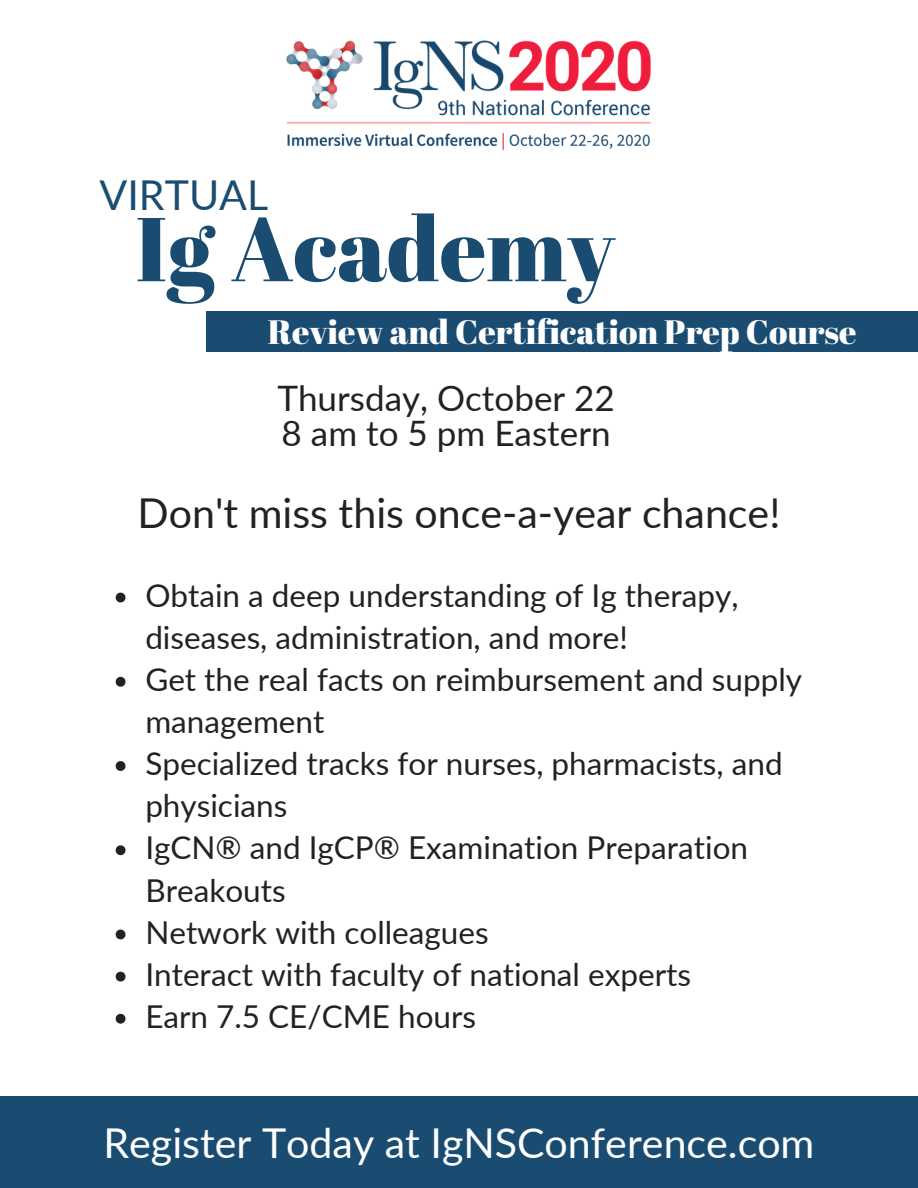
<style>
.page{position:relative;width:918px;height:1188px;background:#fff}
.page>*{position:absolute;margin:0;border:0;box-sizing:border-box;transform-origin:0 0}
.t1{font:90.3px "Abril Fatface";color:#1a4c72}
.t2{font:41.1px "Lato";color:#fff}
.t3{font:41.1px "Lato";color:#222}
.t4{font:41.1px "Lato";color:#1a4c72}
.t5{font:35.1px/36px "Lato";color:#222}
.t6{font:33.75px "Abril Fatface";color:#fff}
.t7{font:31.5px/42.2px "Lato";color:#222}
</style>
<div class="page">
<img style="left:286px;top:40px;width:365px;height:111px">
<div style="left:0;top:1096px;width:918px;height:92px;background:#1a4c72"></div>
<div style="left:207px;top:311px;width:711px;height:41px;background:#1a4c72"></div>
<svg style="left:116px;top:593px;width:9px;height:9px"></svg>
<svg style="left:116px;top:677px;width:9px;height:10px"></svg>
<svg style="left:116px;top:761px;width:9px;height:10px"></svg>
<svg style="left:116px;top:845px;width:9px;height:10px"></svg>
<svg style="left:116px;top:930px;width:9px;height:9px"></svg>
<svg style="left:116px;top:972px;width:9px;height:10px"></svg>
<svg style="left:116px;top:1014px;width:9px;height:10px"></svg>
<h2 class="t4" style="left:100px;top:170px;width:170px">VIRTUAL</h2>
<h1 class="t1" style="left:135px;top:186px;width:481px">Ig Academy</h1>
<p class="t6" style="left:268px;top:308px;width:590px">Review and Certification Prep Course</p>
<p class="t5" style="left:277px;top:379px;width:339px">Thursday, October 22<br>8 am to 5 pm Eastern</p>
<h2 class="t3" style="left:138px;top:487px;width:644px">Don't miss this once-a-year chance!</h2>
<p class="t7" style="left:145px;top:573px;width:658px">Obtain a deep understanding of Ig therapy, diseases, administration, and more!<br>Get the real facts on reimbursement and supply management<br>Specialized tracks for nurses, pharmacists, and physicians<br>IgCN® and IgCP® Examination Preparation<br>Breakouts<br>Network with colleagues<br>Interact with faculty of national experts<br>Earn 7.5 CE/CME hours</p>
<h2 class="t2" style="left:104px;top:1118px;width:712px">Register Today at IgNSConference.com</h2>
</div>
